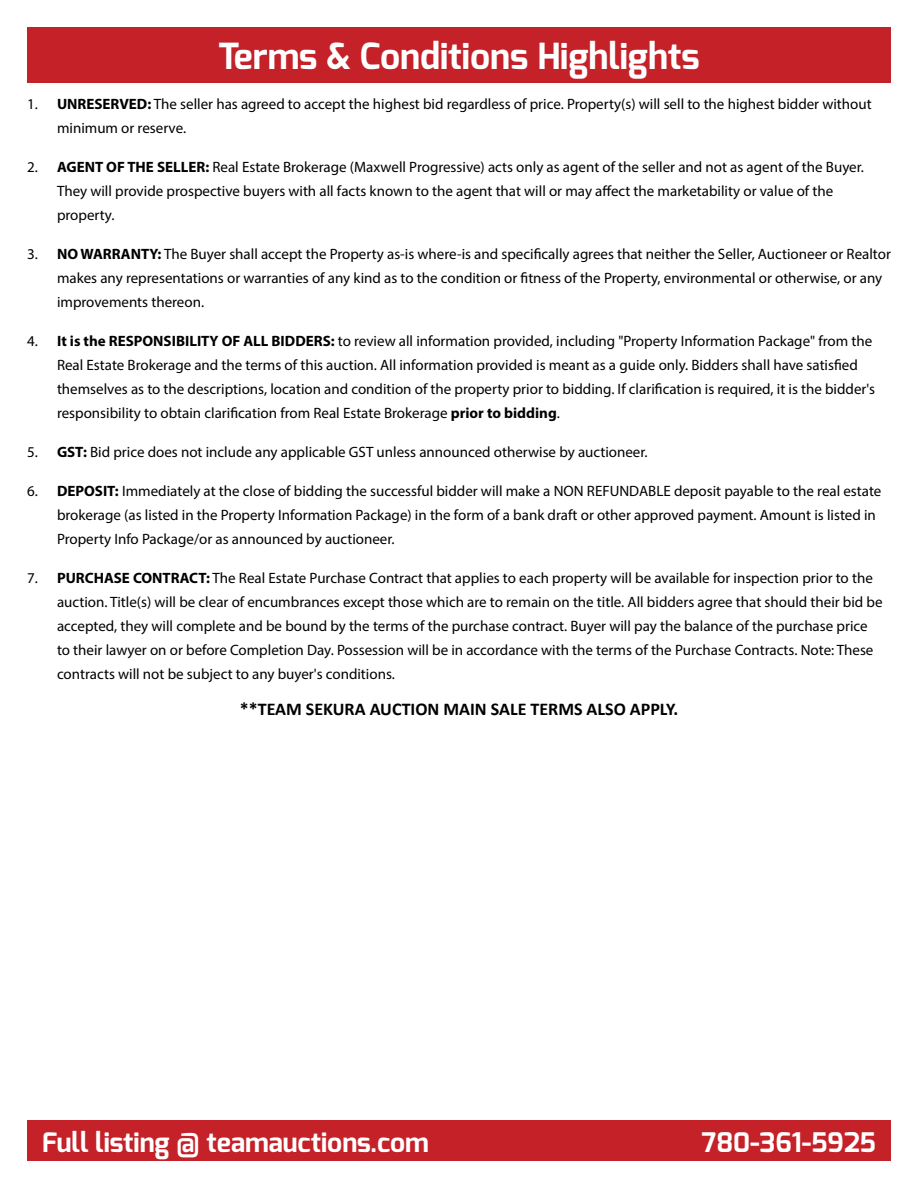
<style>
.page{position:relative;width:918px;height:1188px;background:#fff}
.page>*{position:absolute;margin:0;border:0;box-sizing:border-box;transform-origin:0 0}
.Header_-_Section{font:700 36px "Exo";color:#fff}
.t1{font:700 27px "Exo";color:#fff}
.p12{font:700 18px "Calibri";color:#000}
.t2{font:15px/24px "Myriad Pro";color:#000}
.s1{font-weight:700}
</style>
<div class="page">
<div style="left:27px;top:27px;width:864px;height:55px;background:#c42128"></div>
<div style="left:27px;top:1120px;width:864px;height:41px;background:#c42128"></div>
<p class="Header_-_Section" style="left:218px;top:33px;width:483px">Terms &amp; Conditions Highlights</p>
<p class="t2" style="left:57px;top:91px;width:816px;text-indent:-30px">1. <span class="s1">UNRESERVED:</span> The seller has agreed to accept the highest bid regardless of price. Property(s) will sell to the highest bidder without minimum or reserve.</p>
<p class="t2" style="left:57px;top:154px;width:809px;text-indent:-30px">2. <span class="s1">AGENT OF THE SELLER:</span> Real Estate Brokerage (Maxwell Progressive) acts only as agent of the seller and not as agent of the Buyer.<br>They will provide prospective buyers with all facts known to the agent that will or may affect the marketability or value of the property.</p>
<p class="t2" style="left:57px;top:241px;width:836px;text-indent:-30px">3. <span class="s1">NO WARRANTY:</span> The Buyer shall accept the Property as-is where-is and specifically agrees that neither the Seller, Auctioneer or Realtor makes any representations or warranties of any kind as to the condition or fitness of the Property, environmental or otherwise, or any improvements thereon.</p>
<p class="t2" style="left:57px;top:328px;width:820px;text-indent:-30px">4. <span class="s1">It is the RESPONSIBILITY OF ALL BIDDERS:</span> to review all information provided, including "Property Information Package" from the Real Estate Brokerage and the terms of this auction. All information provided is meant as a guide only. Bidders shall have satisfied themselves as to the descriptions, location and condition of the property prior to bidding. If clarification is required, it is the bidder's responsibility to obtain clarification from Real Estate Brokerage <span class="s1">prior to bidding</span>.</p>
<p class="t2" style="left:27px;top:439px;width:622px">5. <span class="s1">GST:</span> Bid price does not include any applicable GST unless announced otherwise by auctioneer.</p>
<p class="t2" style="left:57px;top:478px;width:826px;text-indent:-30px">6. <span class="s1">DEPOSIT:</span> Immediately at the close of bidding the successful bidder will make a NON REFUNDABLE deposit payable to the real estate brokerage (as listed in the Property Information Package) in the form of a bank draft or other approved payment. Amount is listed in<br>Property Info Package/or as announced by auctioneer.</p>
<p class="t2" style="left:57px;top:565px;width:827px;text-indent:-30px">7. <span class="s1">PURCHASE CONTRACT:</span> The Real Estate Purchase Contract that applies to each property will be available for inspection prior to the auction. Title(s) will be clear of encumbrances except those which are to remain on the title. All bidders agree that should their bid be accepted, they will complete and be bound by the terms of the purchase contract. Buyer will pay the balance of the purchase price to their lawyer on or before Completion Day. Possession will be in accordance with the terms of the Purchase Contracts. Note: These contracts will not be subject to any buyer's conditions.</p>
<p class="p12" style="left:240px;top:697px;width:440px">**TEAM SEKURA AUCTION MAIN SALE TERMS ALSO APPLY.</p>
<h2 class="t1" style="left:42px;top:1124px;width:388px">Full listing @ teamauctions.com</h2>
<h2 class="t1" style="left:701px;top:1124px;width:176px">780-361-5925</h2>
</div>
